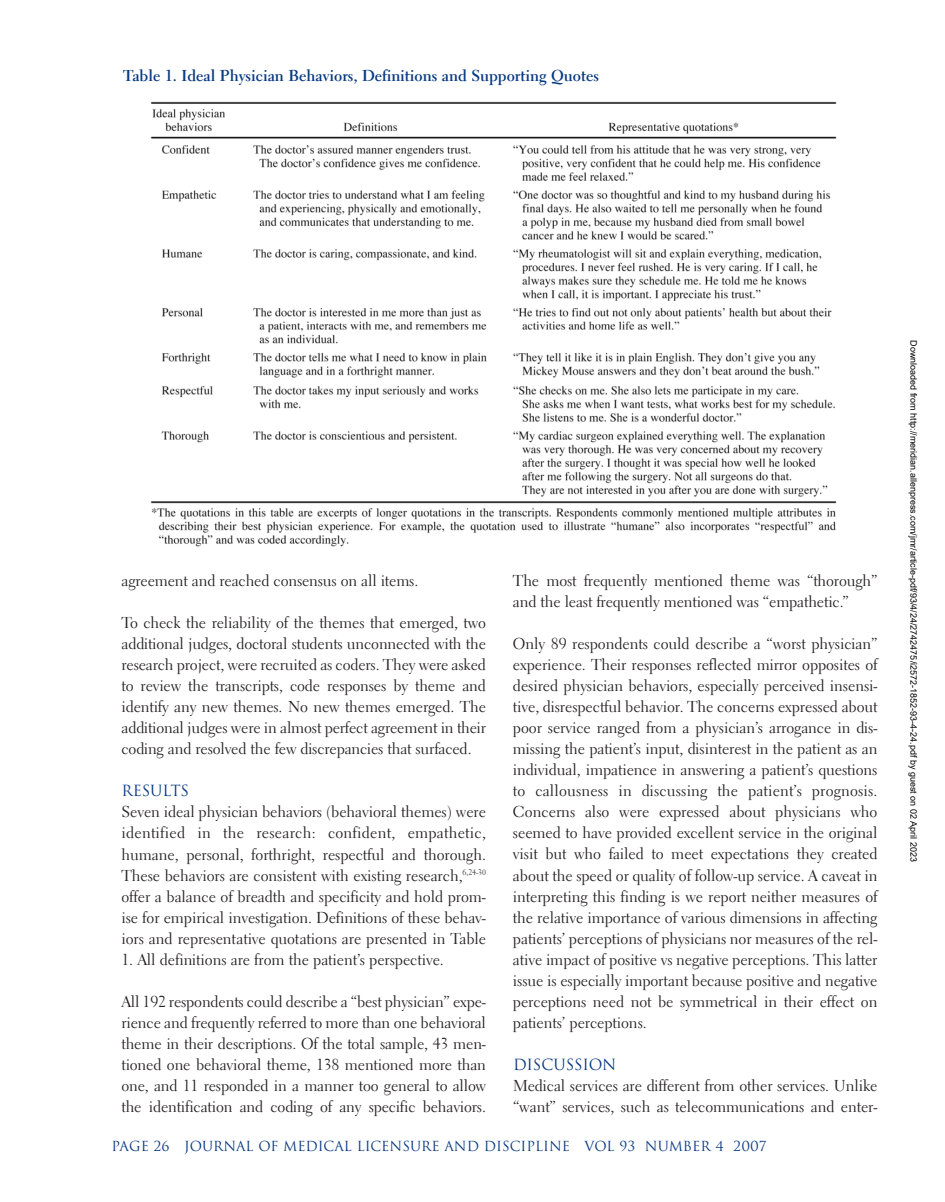
<style>
.page{position:relative;width:945px;height:1202px;background:#fff}
.page>*{position:absolute;margin:0;border:0;box-sizing:border-box;transform-origin:0 0}
.t1{font:15.75px/21px "Electra LH";letter-spacing:-.01em;color:#231f20;text-align:justify}
.t2{font:700 15.75px "Electra LH";color:#083981}
.t3{font:15px "Trajan";letter-spacing:-.01em;color:#083981}
.t4{font:13.5px "Trajan";color:#083981}
.t5{font:9px "Arial";color:#000}
</style>
<div class="page">
<img style="left:150px;top:101px;width:687px;height:446px">
<p class="t2" style="left:123px;top:69px;width:477px">Table 1. Ideal Physician Behaviors, Definitions and Supporting Quotes</p>
<p class="t1" style="left:513px;top:572px;width:366px">The most frequently mentioned theme was “thorough” and the least frequently mentioned was “empathetic.”</p>
<p class="t1" style="left:513px;top:635px;width:366px">Only 89 respondents could describe a “worst physician” experience. Their responses reflected mirror opposites of desired physician behaviors, especially perceived insensi&shy;tive, disrespectful behavior. The concerns expressed about poor service ranged from a physician’s arrogance in dis&shy;missing the patient’s input, disinterest in the patient as an individual, impatience in answering a patient’s questions to callousness in discussing the patient’s prognosis.<br>Concerns also were expressed about physicians who seemed to have provided excellent service in the original visit but who failed to meet expectations they created about the speed or quality of follow-up service. A caveat in interpreting this finding is we report neither measures of the relative importance of various dimensions in affecting patients’ perceptions of physicians nor measures of the rel&shy;ative impact of positive vs negative perceptions. This latter issue is especially important because positive and negative perceptions need not be symmetrical in their effect on patients’ perceptions.</p>
<p class="t3" style="left:513px;top:1055px;width:105px">DISCUSSION</p>
<p class="t1" style="left:513px;top:1076px;width:366px">Medical services are different from other services. Unlike “want” services, such as telecommunications and enter-</p>
<p class="t4" style="left:112px;top:1138px;width:656px">PAGE 26 JOURNAL OF MEDICAL LICENSURE AND DISCIPLINE VOL 93 NUMBER 4 2007</p>
<p class="t1" style="left:122px;top:572px;width:298px">agreement and reached consensus on all items.</p>
<p class="t1" style="left:122px;top:614px;width:366px">To check the reliability of the themes that emerged, two additional judges, doctoral students unconnected with the research project, were recruited as coders. They were asked to review the transcripts, code responses by theme and identify any new themes. No new themes emerged. The additional judges were in almost perfect agreement in their coding and resolved the few discrepancies that surfaced.</p>
<p class="t3" style="left:122px;top:782px;width:69px">RESULTS</p>
<p class="t1" style="left:122px;top:803px;width:366px">Seven ideal physician behaviors (behavioral themes) were identified in the research: confident, empathetic, humane, personal, forthright, respectful and thorough.<br>These behaviors are consistent with existing research,<sup>6,24-30 </sup>offer a balance of breadth and specificity and hold prom&shy;ise for empirical investigation. Definitions of these behav&shy;iors and representative quotations are presented in Table</p>
<p class="t1" style="left:122px;top:950px;width:324px">1. All definitions are from the patient’s perspective.</p>
<p class="t1" style="left:122px;top:992px;width:366px">All 192 respondents could describe a “best physician” expe&shy;rience and frequently referred to more than one behavioral theme in their descriptions. Of the total sample, 43 men&shy;tioned one behavioral theme, 138 mentioned more than one, and 11 responded in a manner too general to allow the identification and coding of any specific behaviors.</p>
<p class="t5" style="left:917px;top:340px;width:522px;rotate:90deg">Downloaded from http://meridian.allenpress.com/jmr/article-pdf/93/4/24/2742475/i2572-1852-93-4-24.pdf by guest on 02 April 2023</p>
</div>
